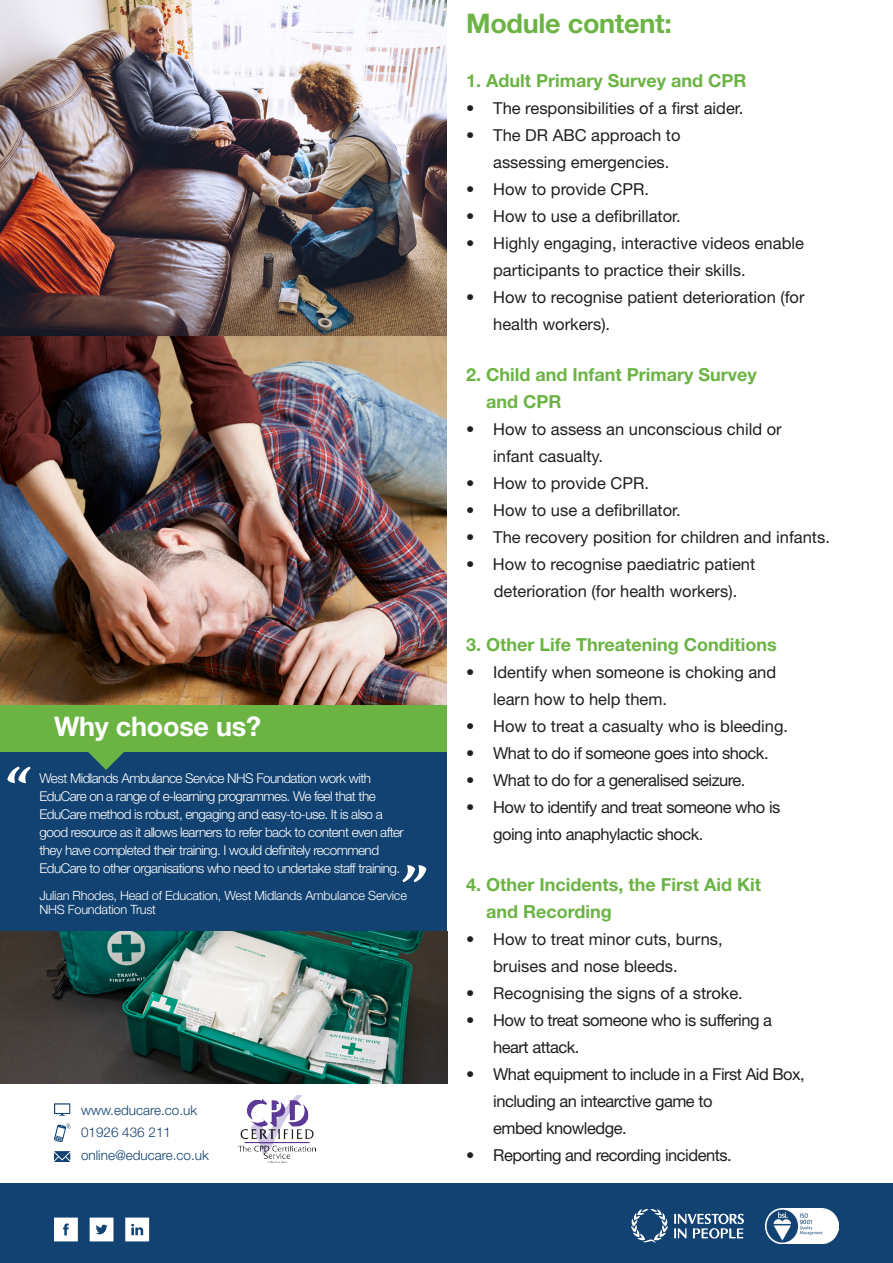
<style>
.page{position:relative;width:893px;height:1263px;background:#fff}
.page>*{position:absolute;margin:0;border:0;box-sizing:border-box;transform-origin:0 0}
.t1{font:700 27px "Helvetica Neue LT Pro";letter-spacing:-.01em;color:#6bb444}
.t2{font:700 27px "Helvetica Neue LT Pro";letter-spacing:-.01em;color:#fff}
.t3{font:700 18px/27px "Helvetica Neue LT Pro";color:#6bb444}
.t4{font:16.5px/27px "Helvetica Neue LT Pro";color:#231f20}
.t5{font:16.5px/27px "Helvetica Neue LT Pro";letter-spacing:-.03em;color:#231f20}
.t6{font:300 13.5px/18px "Helvetica Neue LT Pro";letter-spacing:-.04em;color:#fff}
.t7{font:300 13.5px "Helvetica Neue LT Pro";color:#124271}
.t8{font:300 12.75px/13.5px "Helvetica Neue LT Pro";letter-spacing:-.02em;color:#fff}
</style>
<div class="page">
<img style="left:0;top:0;width:446px;height:705px">
<div style="left:0;top:1183px;width:893px;height:80px;background:#124271"></div>
<svg style="left:54px;top:1151px;width:16px;height:11px"></svg>
<svg style="left:54px;top:1103px;width:16px;height:13px"></svg>
<svg style="left:54px;top:1123px;width:16px;height:19px"></svg>
<svg style="left:54px;top:1217px;width:24px;height:24px"></svg>
<svg style="left:90px;top:1217px;width:23px;height:24px"></svg>
<svg style="left:125px;top:1217px;width:24px;height:24px"></svg>
<svg style="left:674px;top:1213px;width:70px;height:26px"></svg>
<svg style="left:631px;top:1209px;width:37px;height:34px"></svg>
<div style="left:0;top:750px;width:446px;height:181px;background:#124271"></div>
<div style="left:0;top:705px;width:446px;height:47px;background:#6bb444"></div>
<svg style="left:88px;top:752px;width:36px;height:18px"></svg>
<img style="left:239px;top:1095px;width:77px;height:67px">
<img style="left:766px;top:1209px;width:73px;height:34px">
<img style="left:0;top:931px;width:447px;height:152px">
<svg style="left:7px;top:766px;width:23px;height:17px"></svg>
<svg style="left:403px;top:865px;width:23px;height:17px"></svg>
<p class="t2" style="left:54px;top:709px;width:209px">Why choose us?</p>
<p class="t6" style="left:39px;top:769px;width:366px">West Midlands Ambulance Service NHS Foundation work with EduCare on a range of e-learning programmes. We feel that the EduCare method is robust, engaging and easy-to-use. It is also a good resource as it allows learners to refer back to content even after they have completed their training. I would definitely recommend EduCare to other organisations who need to undertake staff training.</p>
<p class="t8" style="left:39px;top:889px;width:369px">Julian Rhodes, Head of Education, West Midlands Ambulance Service<br>NHS Foundation Trust</p>
<p class="t7" style="left:81px;top:1102px;width:118px">www.educare.co.uk</p>
<p class="t7" style="left:81px;top:1124px;width:92px">01926 436 211</p>
<p class="t7" style="left:81px;top:1147px;width:129px">online@educare.co.uk</p>
<p class="t1" style="left:466px;top:7px;width:207px">Module content:</p>
<p class="t3" style="left:466px;top:67px;width:282px">1. Adult Primary Survey and CPR</p>
<p class="t4" style="left:466px;top:95px;width:279px">• The responsibilities of a first aider.</p>
<p class="t4" style="left:493px;top:122px;width:189px;text-indent:-27px">• The DR ABC approach to assessing emergencies.</p>
<p class="t4" style="left:466px;top:176px;width:184px">• How to provide CPR.</p>
<p class="t4" style="left:466px;top:203px;width:216px">• How to use a defibrillator.</p>
<p class="t4" style="left:493px;top:230px;width:312px;text-indent:-27px">• Highly engaging, interactive videos enable participants to practice their skills.</p>
<p class="t4" style="left:493px;top:284px;width:313px;text-indent:-27px">• How to recognise patient deterioration (for health workers).</p>
<p class="t3" style="left:486px;top:361px;width:272px;text-indent:-20px">2. Child and Infant Primary Survey and CPR</p>
<p class="t4" style="left:493px;top:416px;width:290px;text-indent:-27px">• How to assess an unconscious child or infant casualty.</p>
<p class="t4" style="left:466px;top:470px;width:184px">• How to provide CPR.</p>
<p class="t4" style="left:466px;top:497px;width:216px">• How to use a defibrillator.</p>
<p class="t4" style="left:466px;top:524px;width:365px">• The recovery position for children and infants.</p>
<p class="t4" style="left:466px;top:551px;width:291px;text-align:center">• How to recognise paediatric patient deterioration (for health workers).</p>
<p class="t3" style="left:466px;top:631px;width:312px">3. Other Life Threatening Conditions</p>
<p class="t4" style="left:493px;top:659px;width:285px;text-indent:-27px">• Identify when someone is choking and learn how to help them.</p>
<p class="t4" style="left:466px;top:713px;width:323px">• How to treat a casualty who is bleeding.</p>
<p class="t5" style="left:466px;top:740px;width:304px">• What to do if someone goes into shock.</p>
<p class="t5" style="left:466px;top:767px;width:281px">• What to do for a generalised seizure.</p>
<p class="t5" style="left:493px;top:794px;width:289px;text-indent:-27px">• How to identify and treat someone who is going into anaphylactic shock.</p>
<p class="t3" style="left:486px;top:871px;width:276px;text-indent:-20px">4. Other Incidents, the First Aid Kit and Recording</p>
<p class="t4" style="left:493px;top:926px;width:231px;text-indent:-27px">• How to treat minor cuts, burns, bruises and nose bleeds.</p>
<p class="t4" style="left:466px;top:980px;width:278px">• Recognising the signs of a stroke.</p>
<p class="t5" style="left:493px;top:1007px;width:280px;text-indent:-27px">• How to treat someone who is suffering a heart attack.</p>
<p class="t5" style="left:493px;top:1061px;width:313px;text-indent:-27px">• What equipment to include in a First Aid Box, including an intearctive game to<br>embed knowledge.</p>
<p class="t5" style="left:466px;top:1142px;width:267px">• Reporting and recording incidents.</p>
</div>
